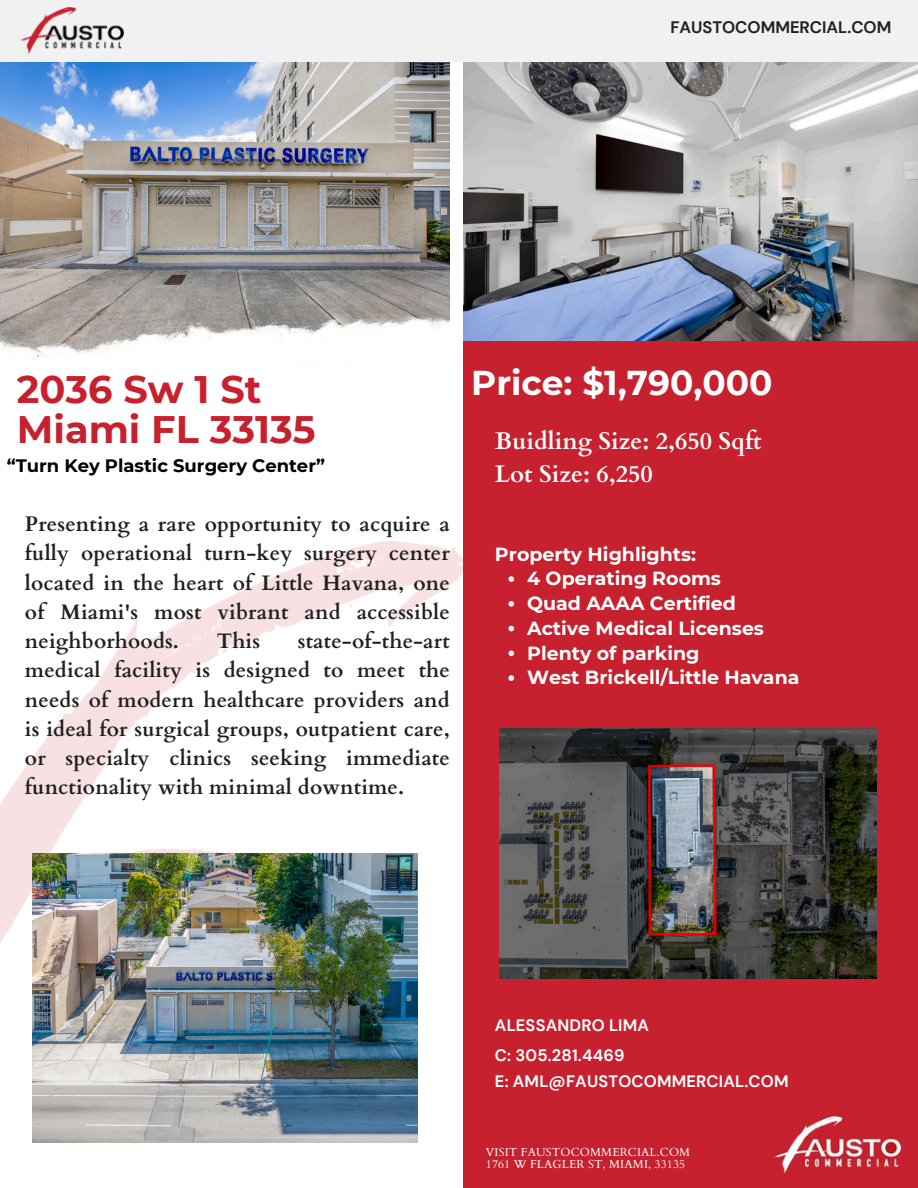
<style>
.page{position:relative;width:918px;height:1188px;background:#fff}
.page>*{position:absolute;margin:0;border:0;box-sizing:border-box;transform-origin:0 0}
.t1{font:700 38.25px/40.5px "Montserrat";color:#c7212f}
.t2{font:700 34.35px "Montserrat";color:#fff}
.t3{font:700 24px/32.7px "Cardo";color:#fff}
.t4{font:700 21px/29.2px "Cardo";letter-spacing:.005em;color:#202020;text-align:justify}
.t5{font:700 18.9px "Montserrat";color:#fff}
.t6{font:700 18px "Montserrat";color:#000}
.t7{font:700 16.65px "DM Sans";color:#202020}
.t8{font:700 16.5px "DM Sans";letter-spacing:.01em;color:#fff}
.t9{font:11.7px/12.3px "Cardo";letter-spacing:.015em;color:#fff}
</style>
<div class="page">
<div style="left:0;top:0;width:918px;height:62px;background:#f1f1f1"></div>
<div style="left:463px;top:328px;width:455px;height:860px;background:#c7202e"></div>
<img style="left:464px;top:62px;width:454px;height:278px">
<img style="left:0;top:62px;width:450px;height:249px">
<img style="left:21px;top:7px;width:102px;height:48px">
<img style="left:775px;top:1115px;width:126px;height:59px">
<img style="left:0;top:541px;width:463px;height:403px">
<img style="left:0;top:311px;width:450px;height:49px">
<svg style="left:726px;top:107px;width:20px;height:8px"></svg>
<img style="left:499px;top:729px;width:377px;height:250px">
<img style="left:32px;top:854px;width:386px;height:289px">
<svg style="left:508px;top:576px;width:6px;height:6px"></svg>
<svg style="left:508px;top:601px;width:6px;height:6px"></svg>
<svg style="left:508px;top:626px;width:6px;height:5px"></svg>
<svg style="left:508px;top:651px;width:6px;height:5px"></svg>
<svg style="left:508px;top:675px;width:6px;height:6px"></svg>
<p class="t7" style="left:670px;top:17px;width:223px">FAUSTOCOMMERCIAL.COM</p>
<p class="t1" style="left:17px;top:369px;width:300px">2036 Sw 1 St<br>Miami FL 33135</p>
<p class="t6" style="left:7px;top:454px;width:320px">“Turn Key Plastic Surgery Center”</p>
<p class="t4" style="left:25px;top:510px;width:426px">Presenting a rare opportunity to acquire a fully operational turn-key surgery center located in the heart of Little Havana, one of Miami's most vibrant and accessible neighborhoods.</p>
<p class="t4" style="left:25px;top:627px;width:426px;text-indent:273px">state-of-the-art medical facility is designed to meet the needs of modern healthcare providers and is ideal for surgical groups, outpatient care, or specialty clinics seeking immediate functionality with minimal downtime.</p>
<p class="t4" style="left:217px;top:627px;width:45px">This</p>
<h6 class="t2" style="left:471px;top:362px;width:303px">Price: $1,790,000</h6>
<p class="t3" style="left:495px;top:425px;width:268px">Buidling Size: 2,650 Sqft<br>Lot Size: 6,250</p>
<p class="t5" style="left:495px;top:542px;width:203px">Property Highlights:</p>
<p class="t5" style="left:527px;top:567px;width:195px">4 Operating Rooms</p>
<p class="t5" style="left:527px;top:592px;width:210px">Quad AAAA Certified</p>
<p class="t5" style="left:527px;top:616px;width:238px">Active Medical Licenses</p>
<p class="t5" style="left:527px;top:641px;width:174px">Plenty of parking</p>
<h6 class="t5" style="left:527px;top:666px;width:274px">West Brickell/Little Havana</h6>
<h2 class="t8" style="left:495px;top:1014px;width:156px">ALESSANDRO LIMA</h2>
<h3 class="t8" style="left:495px;top:1045px;width:131px">C: 305.281.4469</h3>
<h4 class="t8" style="left:495px;top:1070px;width:295px">E: AML@FAUSTOCOMMERCIAL.COM</h4>
<h1 class="t9" style="left:486px;top:1146px;width:206px">VISIT FAUSTOCOMMERCIAL.COM<br>1761 W FLAGLER ST, MIAMI, 33135</h1>
</div>
